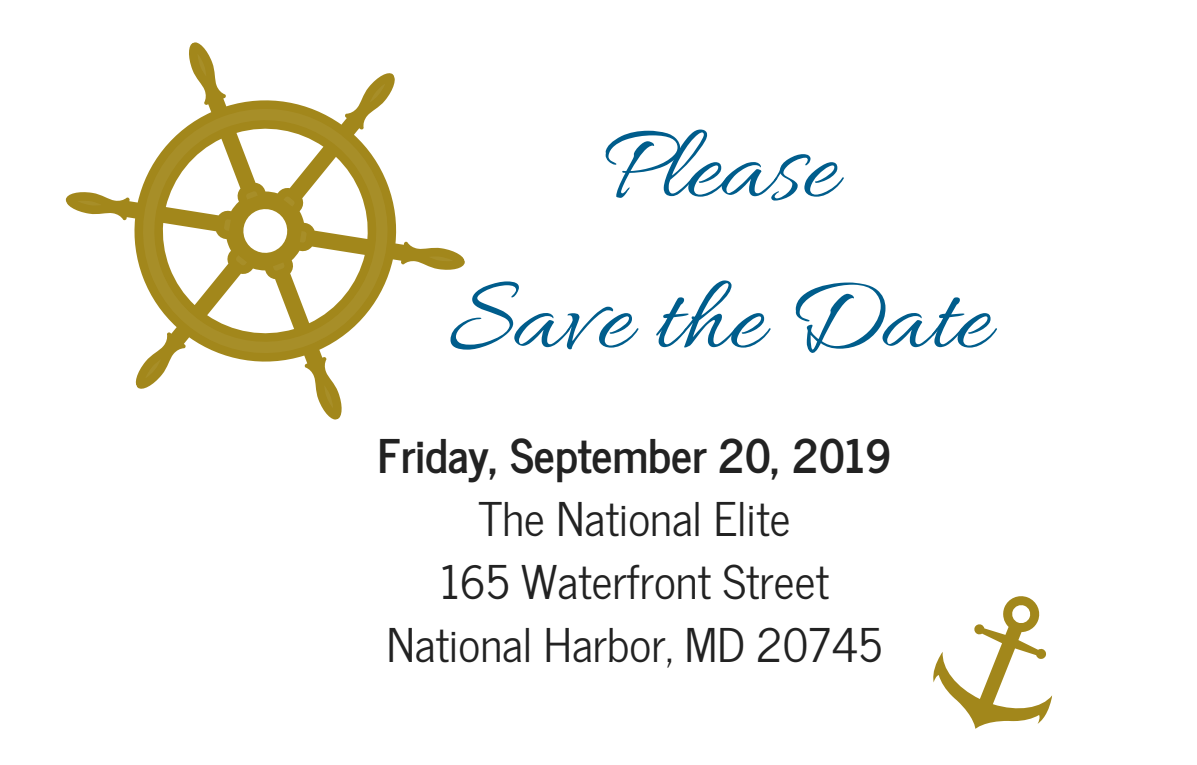
<style>
.page{position:relative;width:1197px;height:765px;background:#fff}
.page>*{position:absolute;margin:0;border:0;box-sizing:border-box;transform-origin:0 0}
.t1{font:108.3px/150.6px "Allura";color:#005d8c;text-align:center}
.t2{font:45.9px/63px "News Cycle";color:#222;text-align:center}
.t3{font:700 45.9px "News Cycle";color:#222}
</style>
<div class="page">
<svg style="left:65px;top:42px;width:400px;height:378px"></svg>
<svg style="left:933px;top:596px;width:120px;height:133px"></svg>
<h1 class="t1" style="left:449px;top:99px;width:542px">Please<br>Save the Date</h1>
<p class="t3" style="left:377px;top:415px;width:515px">Friday, September 20, 2019</p>
<p class="t2" style="left:386px;top:484px;width:497px">The National Elite<br>165 Waterfront Street<br>National Harbor, MD 20745</p>
</div>
